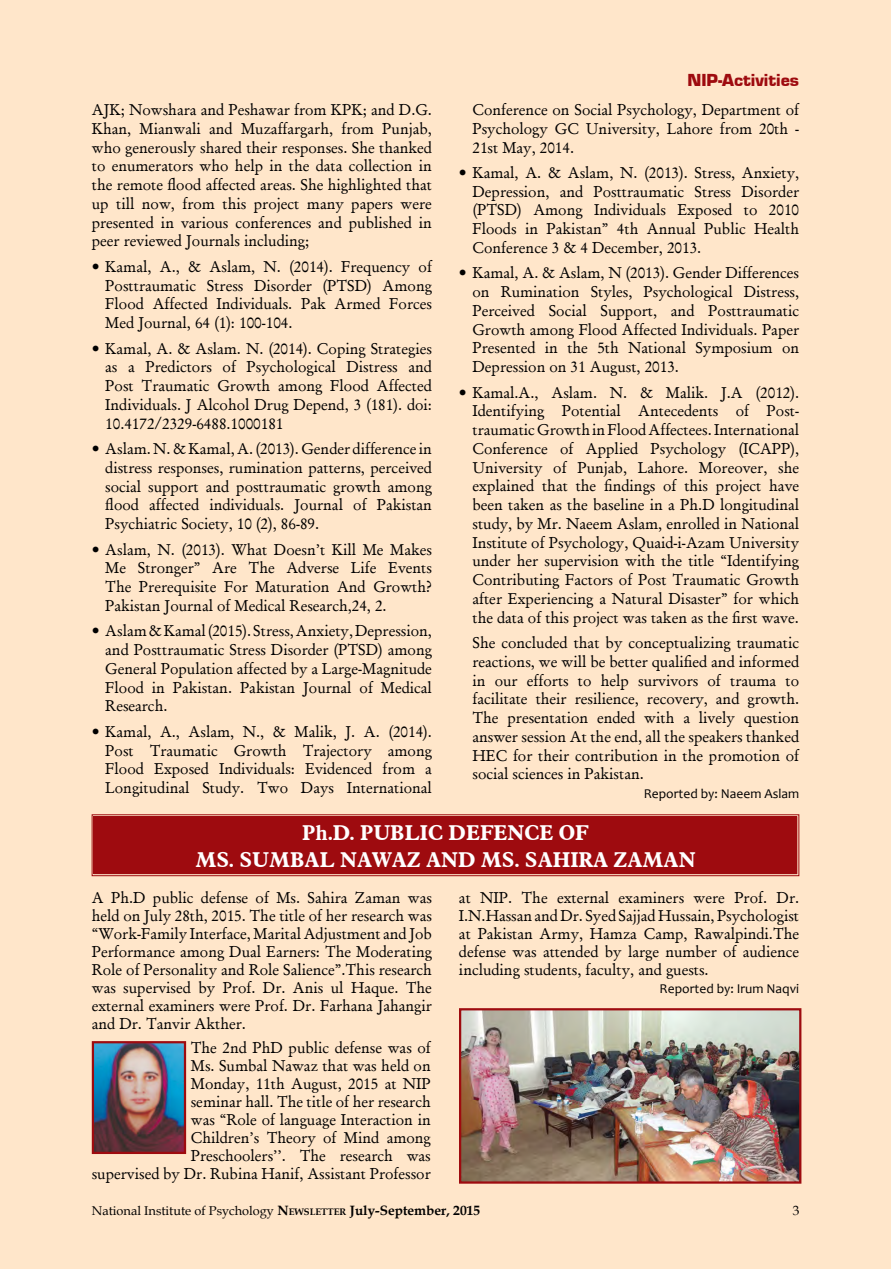
<style>
.page{position:relative;width:891px;height:1269px;background:#ffe6ca}
.page>*{position:absolute;margin:0;border:0;box-sizing:border-box;transform-origin:0 0}
.t1{font:700 21px/27px "Aldine 721 BT";color:#fff;text-align:center}
.t2{font:18px "Eurostile Black DTC";color:#9e0b0f}
.t3{font:15.75px/18.8px "Garamond Antiqua";color:#000;text-align:justify}
.t4{font:13.5px "Candara";color:#000}
.t5{font:13.5px "Book Antiqua";color:#000}
.t6{font:12.75px "Book Antiqua";color:#000}
.s1{font-weight:700;font-size:13.5px}
.s2{font-weight:700;font-size:9.45px}
</style>
<div class="page">
<img style="left:462px;top:1011px;width:336px;height:170px">
<div style="left:459px;top:1008px;width:342px;height:176px;border:2px solid #9e0b0f"></div>
<img style="left:95px;top:1044px;width:88px;height:107px">
<div style="left:92px;top:1041px;width:94px;height:113px;border:2px solid #9e0b0f"></div>
<svg style="left:91px;top:814px;width:709px;height:62px;background:#a11316"></svg>
<div style="left:94px;top:816px;width:703px;height:58px;border:2px solid #9e0b0f"></div>
<p class="t3" style="left:92px;top:100px;width:342px">AJK; Nowshara and Peshawar from KPK; and D.G.<br>Khan, Mianwali and Muzaffargarh, from Punjab, who generously shared their responses. She thanked to enumerators who help in the data collection in the remote flood affected areas. She highlighted that up till now, from this project many papers were presented in various conferences and published in peer reviewed Journals including;</p>
<p class="t3" style="left:105px;top:257px;width:328px;text-indent:-13px">• Kamal, A., &amp; Aslam, N. (2014). Frequency of Posttraumatic Stress Disorder (PTSD) Among Flood Affected Individuals. Pak Armed Forces Med Journal, 64 (1): 100-104.</p>
<p class="t3" style="left:105px;top:339px;width:328px;text-indent:-13px">• Kamal, A. &amp; Aslam. N. (2014). Coping Strategies as a Predictors of Psychological Distress and Post Traumatic Growth among Flood Affected Individuals. J Alcohol Drug Depend, 3 (181). doi:<br>10.4172/2329-6488.1000181</p>
<p class="t3" style="left:105px;top:439px;width:328px;text-indent:-13px">• Aslam. N. &amp; Kamal, A. (2013). Gender difference in distress responses, rumination patterns, perceived social support and posttraumatic growth among flood affected individuals. Journal of Pakistan Psychiatric Society, 10 (2), 86-89.</p>
<p class="t3" style="left:105px;top:540px;width:328px;text-indent:-13px">• Aslam, N. (2013). What Doesn’t Kill Me Makes Me Stronger” Are The Adverse Life Events The Prerequisite For Maturation And Growth?<br>Pakistan Journal of Medical Research,24, 2.</p>
<p class="t3" style="left:105px;top:621px;width:328px;text-indent:-13px">• Aslam &amp; Kamal (2015). Stress, Anxiety, Depression, and Posttraumatic Stress Disorder (PTSD) among General Population affected by a Large-Magnitude Flood in Pakistan. Pakistan Journal of Medical Research.</p>
<p class="t3" style="left:105px;top:722px;width:328px;text-indent:-13px">• Kamal, A., Aslam, N., &amp; Malik, J. A. (2014).<br>Post Traumatic Growth Trajectory among Flood Exposed Individuals: Evidenced from a Longitudinal Study. Two Days International</p>
<p class="t2" style="left:687px;top:70px;width:113px">NIP-Activities</p>
<p class="t3" style="left:472px;top:100px;width:328px">Conference on Social Psychology, Department of Psychology GC University, Lahore from 20th - 21st May, 2014.</p>
<p class="t3" style="left:472px;top:163px;width:328px;text-indent:-13px">• Kamal, A. &amp; Aslam, N. (2013). Stress, Anxiety, Depression, and Posttraumatic Stress Disorder (PTSD) Among Individuals Exposed to 2010<br>Floods in Pakistan” 4th Annual Public Health Conference 3 &amp; 4 December, 2013.</p>
<p class="t3" style="left:472px;top:264px;width:328px;text-indent:-13px">• Kamal, A. &amp; Aslam, N (2013). Gender Differences on Rumination Styles, Psychological Distress, Perceived Social Support, and Posttraumatic Growth among Flood Affected Individuals. Paper Presented in the 5th National Symposium on Depression on 31 August, 2013.</p>
<p class="t3" style="left:472px;top:383px;width:328px;text-indent:-13px">• Kamal.A., Aslam. N. &amp; Malik. J.A (2012).<br>Identifying Potential Antecedents of Post&shy;traumatic Growth in Flood Affectees. International Conference of Applied Psychology (ICAPP), University of Punjab, Lahore. Moreover, she explained that the findings of this project have been taken as the baseline in a Ph.D longitudinal study, by Mr. Naeem Aslam, enrolled in National Institute of Psychology, Quaid-i-Azam University under her supervision with the title “Identifying Contributing Factors of Post Traumatic Growth after Experiencing a Natural Disaster” for which the data of this project was taken as the first wave.</p>
<p class="t3" style="left:472px;top:633px;width:328px">She concluded that by conceptualizing traumatic reactions, we will be better qualified and informed in our efforts to help survivors of trauma to facilitate their resilience, recovery, and growth.<br>The presentation ended with a lively question answer session At the end, all the speakers thanked HEC for their contribution in the promotion of social sciences in Pakistan.</p>
<p class="t4" style="left:644px;top:786px;width:157px">Reported by: Naeem Aslam</p>
<h1 class="t1" style="left:195px;top:819px;width:502px">Ph.D. PUBLIC DEFENCE OF<br>MS. SUMBAL NAWAZ AND MS. SAHIRA ZAMAN</h1>
<p class="t3" style="left:92px;top:888px;width:342px;line-height:18px">A Ph.D public defense of Ms. Sahira Zaman was held on July 28th, 2015. The title of her research was “Work-Family Interface, Marital Adjustment and Job Performance among Dual Earners: The Moderating Role of Personality and Role Salience”.This research was supervised by Prof. Dr. Anis ul Haque. The external examiners were Prof. Dr. Farhana Jahangir and Dr. Tanvir Akther.</p>
<p class="t3" style="left:92px;top:1039px;width:341px;line-height:18px;text-align:right">The 2nd PhD public defense was of<br>Ms. Sumbal Nawaz that was held on<br>Monday, 11th August, 2015 at NIP<br>seminar hall. The title of her research<br>was “Role of language Interaction in<br>Children’s Theory of Mind among Preschoolers’’. The research was<br>supervised by Dr. Rubina Hanif, Assistant Professor</p>
<p class="t3" style="left:459px;top:888px;width:342px;line-height:18px">at NIP. The external examiners were Prof. Dr.<br>I.N.Hassan and Dr. Syed Sajjad Hussain, Psychologist at Pakistan Army, Hamza Camp, Rawalpindi.The defense was attended by large number of audience including students, faculty, and guests.</p>
<p class="t4" style="left:660px;top:980px;width:141px">Reported by: Irum Naqvi</p>
<p class="t6" style="left:92px;top:1202px;width:390px">National Institute of Psychology <span class="s1">N</span><span class="s2">EWSLETTER</span> <span class="s1">July-September, 2015</span></p>
<p class="t5" style="left:793px;top:1201px;width:8px">3</p>
</div>
